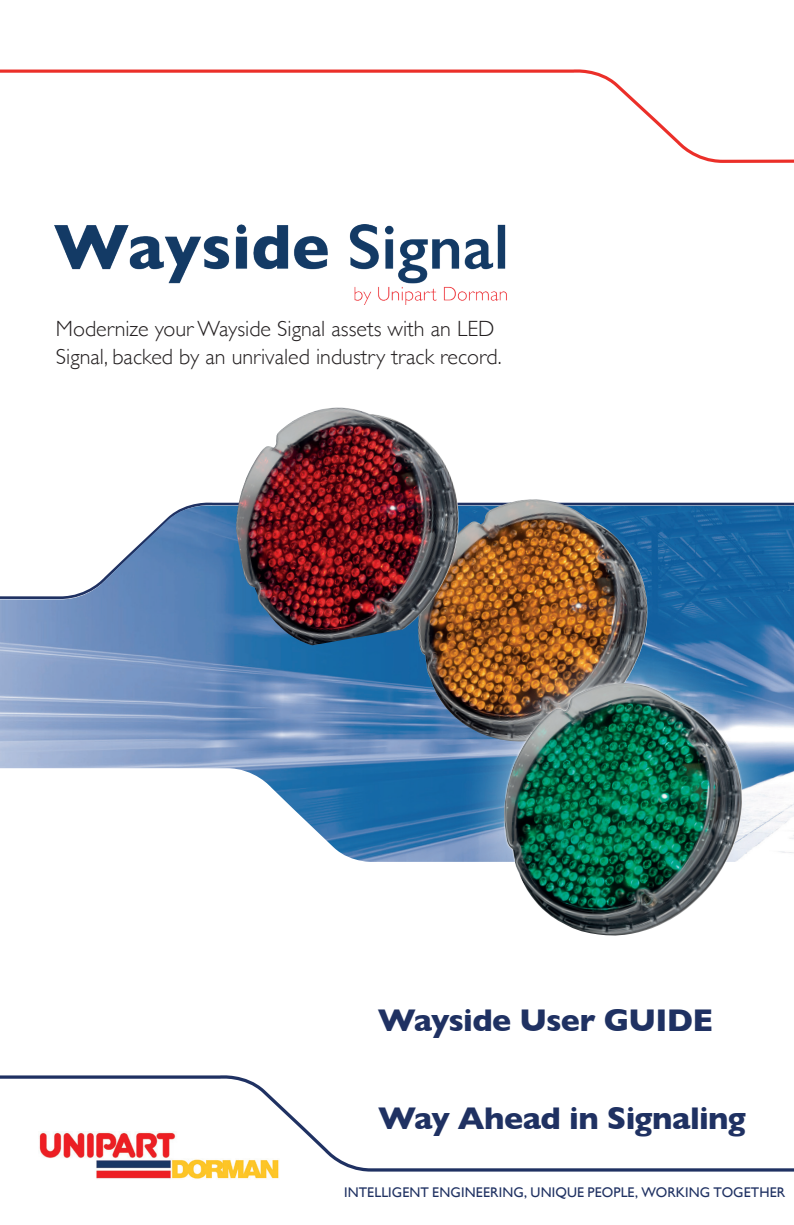
<style>
.page{position:relative;width:794px;height:1225px;background:#fff}
.page>*{position:absolute;margin:0;border:0;box-sizing:border-box;transform-origin:0 0}
.t1{font:700 32px "Gill Sans";letter-spacing:-.02em;color:#1f3162}
.t2{font:300 22px/28px "Gill Sans";color:#231f20}
.t3{font:14px "Gill Sans";letter-spacing:.01em;color:#1f3162}
</style>
<div class="page">
<img style="left:96px;top:1173px;width:183px;height:6px">
<svg style="left:0;top:1075px;width:794px;height:98px"></svg>
<svg style="left:0;top:69px;width:794px;height:94px"></svg>
<img style="left:0;top:505px;width:794px;height:357px">
<img style="left:54px;top:224px;width:453px;height:80px">
<img style="left:418px;top:499px;width:231px;height:247px">
<svg style="left:444px;top:623px;width:350px;height:239px;background:#78828e"></svg>
<svg style="left:498px;top:677px;width:250px;height:185px;background:#7a8c9b"></svg>
<img style="left:504px;top:683px;width:239px;height:253px">
<img style="left:236px;top:407px;width:223px;height:238px">
<p class="t2" style="left:56px;top:314px;width:447px">Modernize your Wayside Signal assets with an LED<br>Signal, backed by an unrivaled industry track record.</p>
<h1 class="t1" style="left:378px;top:994px;width:337px">Wayside User GUIDE</h1>
<h1 class="t1" style="left:378px;top:1092px;width:369px">Way Ahead in Signaling</h1>
<p class="t3" style="left:344px;top:1184px;width:443px">INTELLIGENT ENGINEERING, UNIQUE PEOPLE, WORKING TOGETHER</p>
</div>
